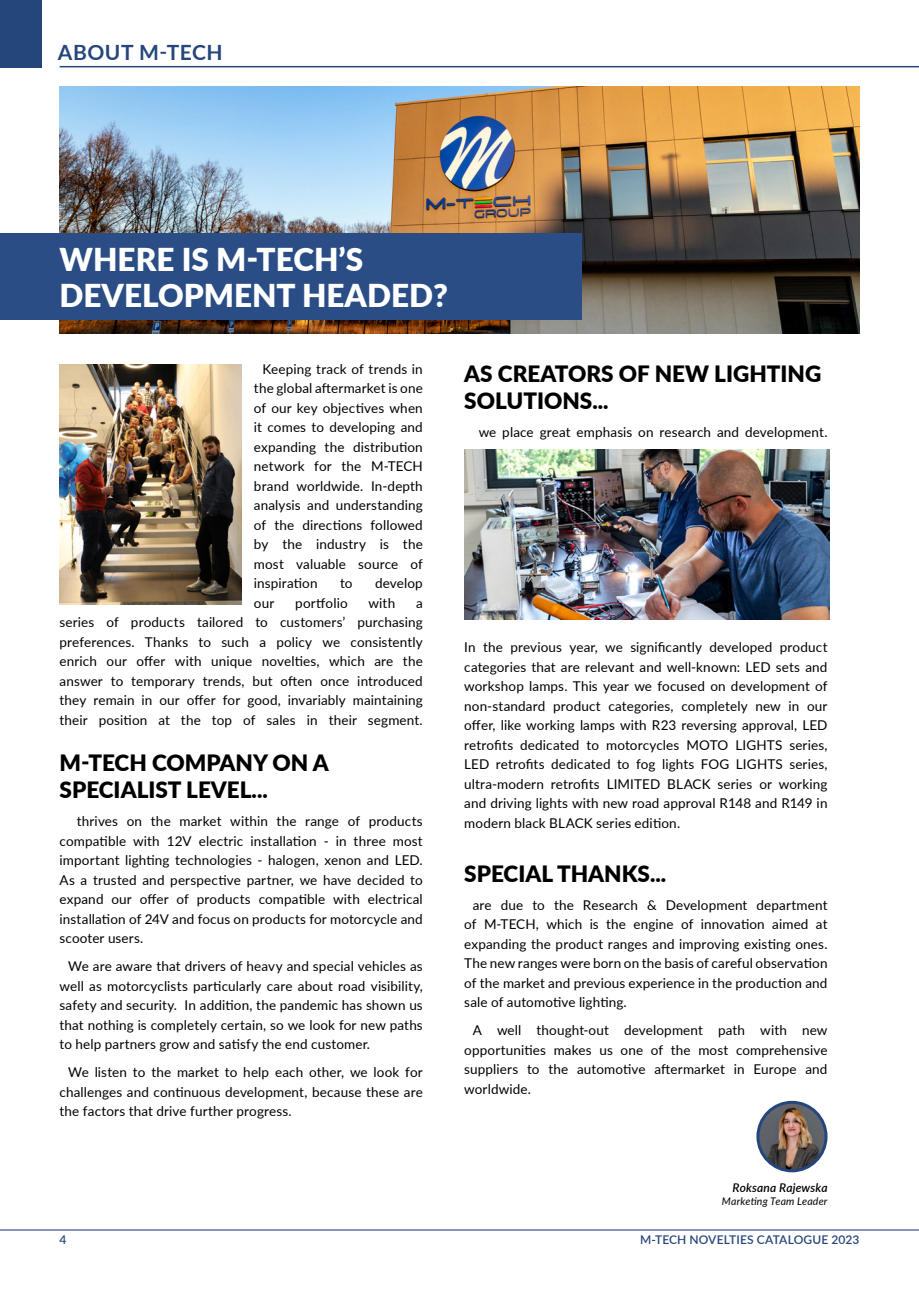
<style>
.page{position:relative;width:919px;height:1289px;background:#fff}
.page>*{position:absolute;margin:0;border:0;box-sizing:border-box;transform-origin:0 0}
.Heading_Shading{font:900 31.5px/36px "Lato";color:#fff}
.sub_heading{font:900 22.5px/27px "Lato";color:#000}
.naglowek_l_TOC{font:700 21px "Lato";letter-spacing:.025em;color:#25467a}
.tekst_artykuly{font:13.5px/19.5px "Lato";letter-spacing:.01em;color:#000;text-align:justify}
.t1{font:600 12px "Lato";letter-spacing:.01em;color:#25467a}
.podpisy_zdjecia{font:italic 600 12px "Lato";letter-spacing:.01em;color:#000}
.podpisy_zdjecia-2{font:italic 10.5px "Lato";letter-spacing:.02em;color:#000}
</style>
<div class="page">
<hr style="left:0;top:1229px;width:918px;height:1px;background:#25467a">
<div style="left:0;top:0;width:41px;height:67px;background:#25467a"></div>
<hr style="left:60px;top:66px;width:858px;height:1px;background:#25467a">
<img style="left:60px;top:86px;width:799px;height:248px">
<img style="left:60px;top:364px;width:181px;height:240px">
<img style="left:464px;top:449px;width:365px;height:170px">
<div style="left:0;top:233px;width:581px;height:87px;background:#2a4d86"></div>
<img style="left:757px;top:1102px;width:69px;height:68px;border-radius:34px">
<div style="left:756px;top:1100px;width:71px;height:72px;border:3px solid #25467a;border-radius:50%"></div>
<p class="naglowek_l_TOC" style="left:58px;top:36px;width:166px">ABOUT M-TECH</p>
<p class="Heading_Shading" style="left:60px;top:240px;width:390px">WHERE IS M-TECH’S<br>DEVELOPMENT HEADED?</p>
<p class="tekst_artykuly" style="left:254px;top:358px;width:170px;text-indent:9px">Keeping track of trends in the global aftermarket is one of our key objectives when it comes to developing and expanding the distribution network for the M-TECH brand worldwide. In-depth analysis and understanding of the directions followed by the industry is the most valuable source of inspiration</p>
<p class="tekst_artykuly" style="left:340px;top:573px;width:14px">to</p>
<p class="tekst_artykuly" style="left:375px;top:573px;width:49px">develop</p>
<p class="tekst_artykuly" style="left:254px;top:592px;width:22px">our</p>
<p class="tekst_artykuly" style="left:295px;top:592px;width:54px">portfolio</p>
<p class="tekst_artykuly" style="left:368px;top:592px;width:28px">with</p>
<p class="tekst_artykuly" style="left:60px;top:592px;width:365px;text-indent:356px">a series of products tailored to customers’ purchasing preferences. Thanks to such a policy we consistently enrich our offer with unique novelties, which are the answer to temporary trends, but often once introduced they remain in our offer for good, invariably maintaining their position at the top of sales in their segment.</p>
<p class="sub_heading" style="left:60px;top:748px;width:270px">M-TECH COMPANY ON A<br>SPECIALIST LEVEL...</p>
<p class="tekst_artykuly" style="left:60px;top:811px;width:365px;text-indent:17px">thrives on the market within the range of products compatible with 12V electric installation - in three most important lighting technologies - halogen, xenon and LED.<br>As a trusted and perspective partner, we have decided to expand our offer of products compatible with electrical installation of 24V and focus on products for motorcycle and scooter users.</p>
<p class="tekst_artykuly" style="left:60px;top:956px;width:365px;text-indent:9px">We are aware that drivers of heavy and special vehicles as well as motorcyclists particularly care about road visibility, safety and security. In addition, the pandemic has shown us that nothing is completely certain, so we look for new paths to help partners grow and satisfy the end customer.</p>
<p class="tekst_artykuly" style="left:60px;top:1062px;width:365px;text-indent:9px">We listen to the market to help each other, we look for challenges and continuous development, because these are the factors that drive further progress.</p>
<p class="sub_heading" style="left:464px;top:359px;width:358px">AS CREATORS OF NEW LIGHTING<br>SOLUTIONS...</p>
<p class="tekst_artykuly" style="left:478px;top:422px;width:350px">we place great emphasis on research and development.</p>
<p class="tekst_artykuly" style="left:464px;top:636px;width:365px">In the previous year, we significantly developed product categories that are relevant and well-known: LED sets and workshop lamps. This year we focused on development of non-standard product categories, completely new in our offer, like working lamps with R23 reversing approval, LED retrofits dedicated to motorcycles MOTO LIGHTS series, LED retrofits dedicated to fog lights FOG LIGHTS series, ultra-modern retrofits LIMITED BLACK series or working and driving lights with new road approval R148 and R149 in modern black BLACK series edition.</p>
<p class="sub_heading" style="left:464px;top:858px;width:203px">SPECIAL THANKS...</p>
<p class="tekst_artykuly" style="left:464px;top:894px;width:365px;text-indent:9px">are due to the Research &amp; Development department of M-TECH, which is the engine of innovation aimed at expanding the product ranges and improving existing ones.<br>The new ranges were born on the basis of careful observation of the market and previous experience in the production and sale of automotive lighting.</p>
<p class="tekst_artykuly" style="left:464px;top:1019px;width:365px;text-indent:9px">A well thought-out development path with new opportunities makes us one of the most comprehensive suppliers to the automotive aftermarket in Europe and worldwide.</p>
<p class="podpisy_zdjecia" style="left:732px;top:1178px;width:96px">Roksana Rajewska</p>
<p class="podpisy_zdjecia-2" style="left:721px;top:1193px;width:107px">Marketing Team Leader</p>
<p class="t1" style="left:60px;top:1230px;width:8px">4</p>
<p class="t1" style="left:640px;top:1230px;width:221px">M-TECH NOVELTIES CATALOGUE 2023</p>
</div>
